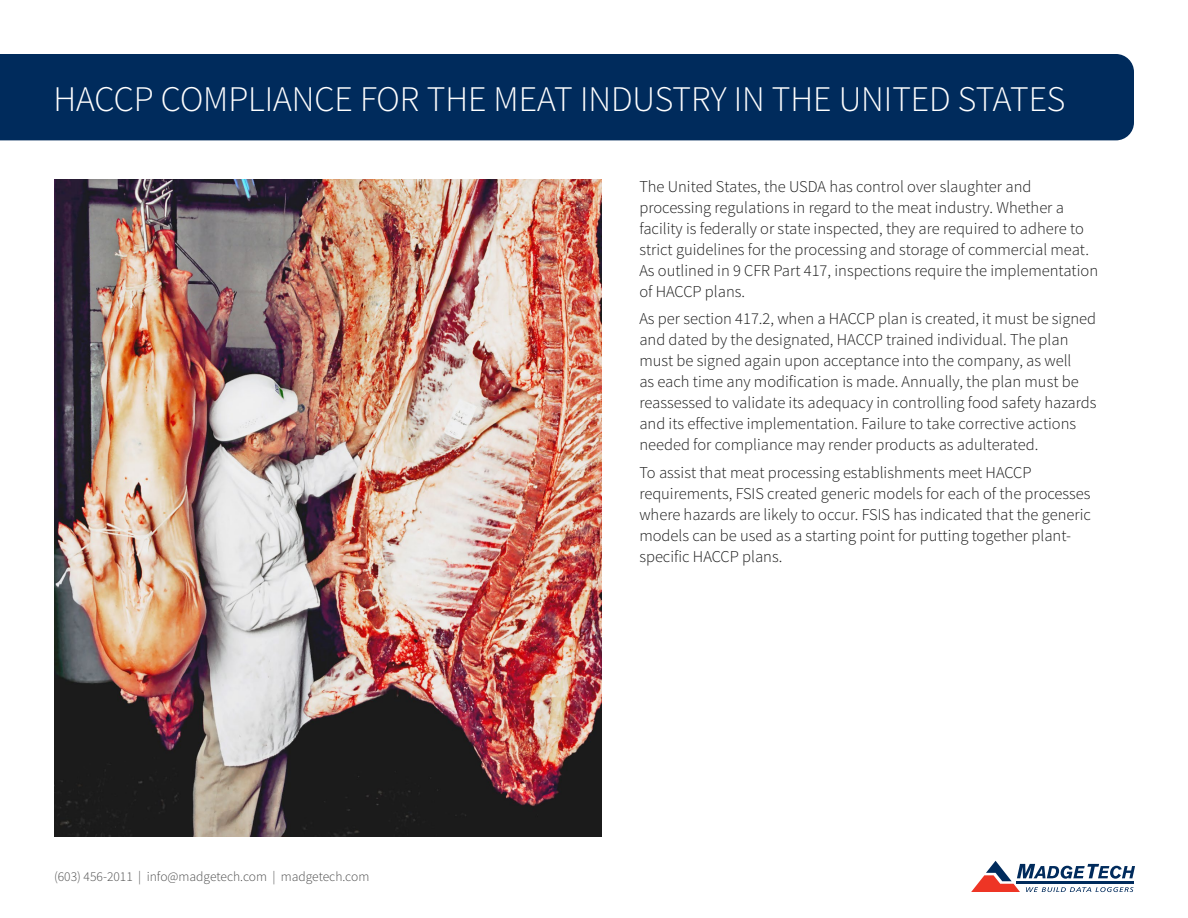
<style>
.page{position:relative;width:1188px;height:918px;background:#fff}
.page>*{position:absolute;margin:0;border:0;box-sizing:border-box;transform-origin:0 0}
.t1{font:300 36px "Source Sans Pro";color:#fff}
.t2{font:300 16.5px/21px "Source Sans Pro";color:#1a1a1a}
.t3{font:300 13.5px "Source Sans Pro";color:#4d4d4d}
</style>
<div class="page">
<svg style="left:971px;top:861px;width:164px;height:31px"></svg>
<hr style="left:1017px;top:881px;width:117px;height:3px;background:#002b5c">
<div style="left:0;top:54px;width:1134px;height:86px;background:#002b5c"></div>
<img style="left:54px;top:179px;width:547px;height:658px">
<h1 class="t1" style="left:54px;top:77px;width:1013px">HACCP COMPLIANCE FOR THE MEAT INDUSTRY IN THE UNITED STATES</h1>
<p class="t3" style="left:54px;top:869px;width:317px">(603) 456-2011 | info@madgetech.com | madgetech.com</p>
<p class="t2" style="left:639px;top:176px;width:460px">The United States, the USDA has control over slaughter and processing regulations in regard to the meat industry. Whether a facility is federally or state inspected, they are required to adhere to strict guidelines for the processing and storage of commercial meat.<br>As outlined in 9 CFR Part 417, inspections require the implementation of HACCP plans.</p>
<p class="t2" style="left:639px;top:309px;width:459px">As per section 417.2, when a HACCP plan is created, it must be signed and dated by the designated, HACCP trained individual. The plan must be signed again upon acceptance into the company, as well<br>as each time any modification is made. Annually, the plan must be reassessed to validate its adequacy in controlling food safety hazards and its effective implementation. Failure to take corrective actions needed for compliance may render products as adulterated.</p>
<p class="t2" style="left:639px;top:462px;width:453px">To assist that meat processing establishments meet HACCP requirements, FSIS created generic models for each of the processes where hazards are likely to occur. FSIS has indicated that the generic models can be used as a starting point for putting together plant&shy;specific HACCP plans.</p>
</div>
